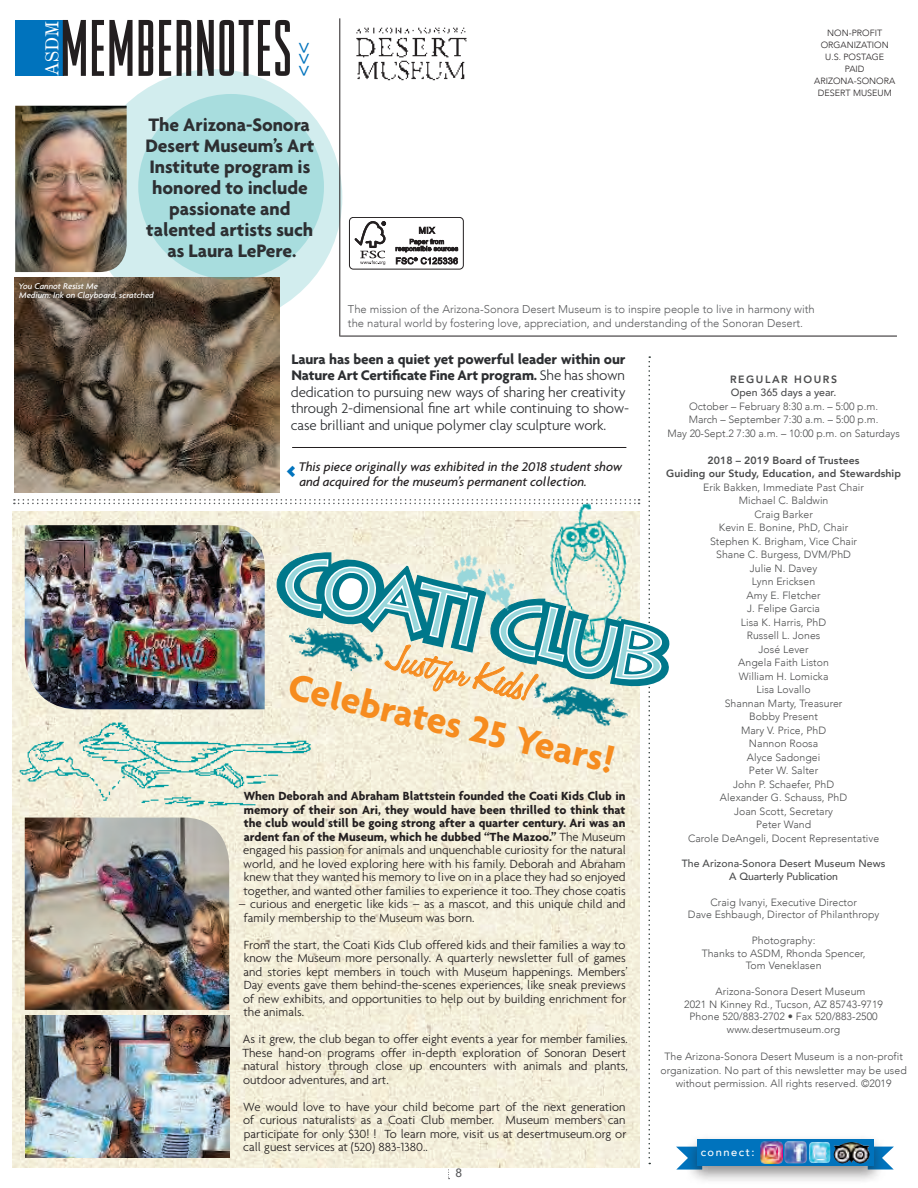
<style>
.page{position:relative;width:918px;height:1188px;background:#fff}
.page>*{position:absolute;margin:0;border:0;box-sizing:border-box;transform-origin:0 0}
.t1{font:70.35px "OPTI Raleigh Gothic";color:#231f20}
.t2{font:40.8px "Jacquard";color:#f68c1f}
.t3{font:700 39.6px "Agenda";color:#f68c1f}
.t4{font:700 30.45px "Agenda";color:#0073bd}
.t5{font:condensed 22.5px "Franklin Gothic LT";color:#0073bd}
.t6{font:700 19.5px/21px "Agenda";letter-spacing:-.005em;color:#2d2f32;text-align:center}
.t7{font:18px "Century Expanded LT";color:#fff}
.t8{font:300 15px/16.5px "Agenda";letter-spacing:-.01em;color:#2d2f32}
.t9{font:italic 500 13.5px/15px "Agenda";color:#231f20}
.t10{font:300 12.75px/13.5px "Agenda";color:#231f20}
.t11{font:500 12px "Avenir";color:#57585a}
.t12{font:300 11.25px/13.5px "Avenir";color:#57585a}
.t13{font:500 11.1px "Avenir";letter-spacing:.14em;color:#fff}
.t14{font:300 10.5px/13.5px "Avenir";letter-spacing:.005em;color:#4b4c4d;text-align:center}
.t15{font:500 10.5px/12.8px "Avenir";color:#4b4c4d;text-align:center}
.t16{font:800 10.5px/13.5px "Avenir";letter-spacing:.005em;color:#4b4c4d;text-align:center}
.t17{font:800 10.5px "Avenir";letter-spacing:.15em;color:#4b4c4d}
.t18{font:300 9px/12px "Avenir";color:#231f20;text-align:center}
.t19{font:italic 500 9px/9px "Agenda";color:#fff}
.s1{font-weight:700}
.s2{font-size:33.9px}
</style>
<div class="page">
<div style="left:86px;top:69px;width:256px;height:256px;background:#d2edee;border-radius:50%"></div>
<hr style="left:340px;top:336px;width:557px;height:1px;background:#231f20">
<img style="left:356px;top:27px;width:111px;height:54px">
<hr style="left:339px;top:18px;width:1px;height:319px;background:#231f20">
<div style="left:15px;top:20px;width:48px;height:56px;background:#0073bd"></div>
<svg style="left:886px;top:1147px;width:8px;height:23px"></svg>
<div style="left:684px;top:1134px;width:202px;height:51px;background:#231f20;opacity:.5"></div>
<svg style="left:702px;top:1140px;width:171px;height:26px;background:#0f70b0"></svg>
<img style="left:809px;top:1142px;width:21px;height:21px">
<img style="left:834px;top:1142px;width:16px;height:20px">
<img style="left:784px;top:1141px;width:23px;height:23px">
<img style="left:760px;top:1141px;width:22px;height:23px">
<img style="left:15px;top:106px;width:112px;height:166px">
<img style="left:14px;top:278px;width:265px;height:78px">
<div style="left:138px;top:94px;width:186px;height:186px;background:#a8ddde;border-radius:50%"></div>
<img style="left:14px;top:356px;width:688px;height:823px">
<div style="left:349px;top:217px;width:115px;height:52px;border:1px solid #231f20;border-radius:4px"></div>
<svg style="left:355px;top:221px;width:31px;height:44px"></svg>
<svg style="left:396px;top:226px;width:62px;height:38px"></svg>
<h3 class="t7" style="left:41px;top:76px;width:57px;rotate:-90deg">ASDM</h3>
<h1 class="t1" style="left:60px;top:3px;width:234px">MEMBERNOTES</h1>
<h3 class="t5" style="left:317px;top:42px;width:36px;rotate:90deg">&gt;&gt;&gt;</h3>
<h3 class="t6" style="left:145px;top:114px;width:171px">The Arizona-Sonora<br>Desert Museum’s Art<br>Institute program is honored to include passionate and talented artists such as Laura LePere.</h3>
<p class="t19" style="left:19px;top:281px;width:137px">You Cannot Resist Me<br>Medium: Ink on Clayboard, scratched</p>
<p class="t18" style="left:814px;top:27px;width:83px">NON-PROFIT<br>ORGANIZATION<br>U.S. POSTAGE<br>PAID<br>ARIZONA-SONORA<br>DESERT MUSEUM</p>
<p class="t12" style="left:348px;top:303px;width:468px">The mission of the Arizona-Sonora Desert Museum is to inspire people to live in harmony with the natural world by fostering love, appreciation, and understanding of the Sonoran Desert.</p>
<p class="t8" style="left:291px;top:351px;width:340px"><span class="s1">Laura has been a quiet yet powerful leader within our Nature Art Certificate Fine Art program.</span> She has shown dedication to pursuing new ways of sharing her creativity through 2-dimensional fine art while continuing to show&shy;case brilliant and unique polymer clay sculpture work.</p>
<p class="t9" style="left:299px;top:459px;width:325px">This piece originally was exhibited in the 2018 student show and acquired for the museum’s permanent collection.</p>
<h3 class="t4" style="left:297px;top:492px;width:12px;rotate:-180deg">&gt;</h3>
<h2 class="t2" style="left:390px;top:629px;width:156px;rotate:13deg">Just <span class="s2">for</span> Kids!</h2>
<h3 class="t3" style="left:294px;top:662px;width:335px;rotate:13deg">Celebrates 25 Years!</h3>
<p class="t10" style="left:243px;top:789px;width:384px;text-align:justify"><span class="s1">When Deborah and Abraham Blattstein founded the Coati Kids Club in memory of their son Ari, they would have been thrilled to think that the club would still be going strong after a quarter century. Ari was an ardent fan of the Museum, which he dubbed “The Mazoo.”</span> The Museum engaged his passion for animals and unquenchable curiosity for the natural world, and he loved exploring here with his family. Deborah and Abraham knew that they wanted his memory to live on in a place they had so enjoyed together, and wanted other families to experience it too. They chose coatis</p>
<p class="t10" style="left:244px;top:897px;width:383px;text-indent:-5px">– curious and energetic like kids – as a mascot, and this unique child and family membership to the Museum was born.</p>
<p class="t10" style="left:243px;top:938px;width:386px">From the start, the Coati Kids Club offered kids and their families a way to know the Museum more personally. A quarterly newsletter full of games and stories kept members in touch with Museum happenings. Members’ Day events gave them behind-the-scenes experiences, like sneak previews of new exhibits, and opportunities to help out by building enrichment for the animals.</p>
<p class="t10" style="left:242px;top:1032px;width:387px">As it grew, the club began to offer eight events a year for member families.<br>These hand-on programs offer in-depth exploration of Sonoran Desert natural history through close up encounters with animals and plants, outdoor adventures, and art.</p>
<p class="t10" style="left:243px;top:1100px;width:385px;text-align:justify">We would love to have your child become part of the next generation of curious naturalists as a Coati Club member. Museum members can participate for only $30! ! To learn more, visit us at desertmuseum.org or call guest services at (520) 883-1380..</p>
<p class="t11" style="left:456px;top:1162px;width:8px">8</p>
<p class="t17" style="left:730px;top:373px;width:109px">REGULAR HOURS</p>
<p class="t15" style="left:731px;top:386px;width:107px">Open 365 days a year.</p>
<p class="t14" style="left:667px;top:399px;width:234px">October – February 8:30 a.m. – 5:00 p.m.<br>March – September 7:30 a.m. – 5:00 p.m.<br>May 20-Sept.2 7:30 a.m. – 10:00 p.m. on Saturdays</p>
<p class="t16" style="left:666px;top:453px;width:236px">2018 – 2019 Board of Trustees<br>Guiding our Study, Education, and Stewardship</p>
<p class="t14" style="left:688px;top:480px;width:193px">Erik Bakken, Immediate Past Chair<br>Michael C. Baldwin<br>Craig Barker<br>Kevin E. Bonine, PhD, Chair<br>Stephen K. Brigham, Vice Chair<br>Shane C. Burgess, DVM/PhD<br>Julie N. Davey<br>Lynn Ericksen<br>Amy E. Fletcher<br>J. Felipe Garcia<br>Lisa K. Harris, PhD<br>Russell L. Jones<br>José Lever<br>Angela Faith Liston<br>William H. Lomicka<br>Lisa Lovallo<br>Shannan Marty, Treasurer<br>Bobby Present<br>Mary V. Price, PhD<br>Nannon Roosa<br>Alyce Sadongei<br>Peter W. Salter<br>John P. Schaefer, PhD<br>Alexander G. Schauss, PhD<br>Joan Scott, Secretary<br>Peter Wand<br>Carole DeAngeli, Docent Representative</p>
<p class="t15" style="left:682px;top:857px;width:205px">The Arizona-Sonora Desert Museum News<br>A Quarterly Publication</p>
<p class="t14" style="left:688px;top:896px;width:193px;line-height:12.8px">Craig Ivanyi, Executive Director<br>Dave Eshbaugh, Director of Philanthropy</p>
<p class="t14" style="left:702px;top:934px;width:165px;line-height:12.8px">Photography:<br>Thanks to ASDM, Rhonda Spencer,<br>Tom Veneklasen</p>
<p class="t14" style="left:716px;top:984px;width:151px">Arizona-Sonora Desert Museum</p>
<p class="t14" style="left:684px;top:997px;width:200px">2021 N Kinney Rd., Tucson, AZ 85743-9719</p>
<p class="t14" style="left:690px;top:1010px;width:190px">Phone 520/883-2702 • Fax 520/883-2500</p>
<p class="t14" style="left:727px;top:1023px;width:115px">www.desertmuseum.org</p>
<p class="t14" style="left:660px;top:1050px;width:248px">The Arizona-Sonora Desert Museum is a non-profit organization. No part of this newsletter may be used without permission. All rights reserved. ©2019</p>
<p class="t13" style="left:701px;top:1142px;width:55px">connect:</p>
</div>
